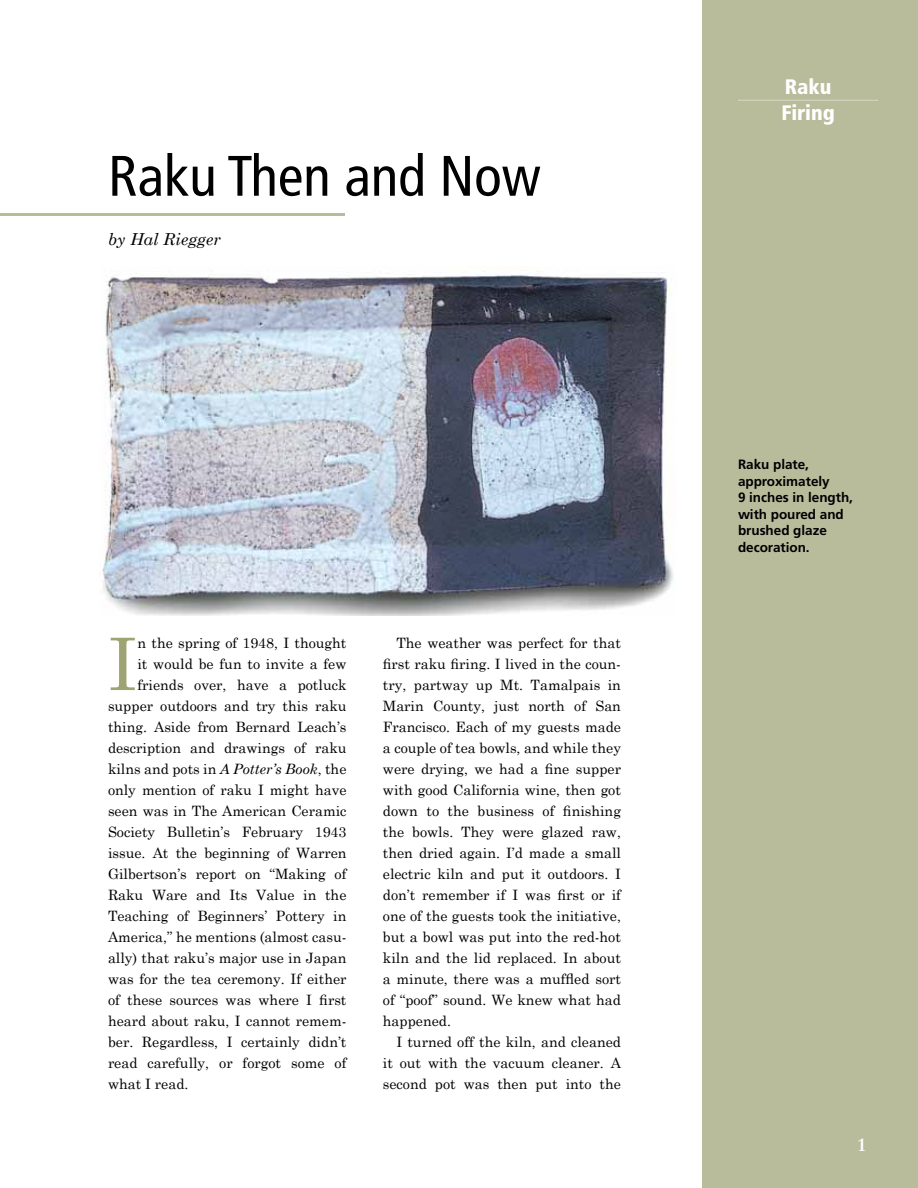
<style>
.page{position:relative;width:918px;height:1188px;background:#fff}
.page>*{position:absolute;margin:0;border:0;box-sizing:border-box;transform-origin:0 0}
.t1{font:72.45px "Century Schoolbook";color:#9ea374}
.t2{font:condensed 57px "Frutiger";color:#000}
.t3{font:900 condensed 21px/25.5px "Frutiger";color:#fff}
.t4{font:700 18px "Sabon";color:#fff}
.t5{font:italic 16.5px "Century Schoolbook";color:#000}
.t6{font:14.25px/21px "Century Schoolbook";color:#000;text-align:justify}
.t7{font:700 13.5px/16.5px "Frutiger";color:#000}
.s1{font-style:italic}
</style>
<div class="page">
<hr style="left:0;top:213px;width:345px;height:3px;background:#b8bc9b">
<div style="left:702px;top:0;width:216px;height:1188px;background:#b8bc9b"></div>
<hr style="left:738px;top:100px;width:140px;height:1px;background:#d8dbc7">
<img style="left:102px;top:271px;width:572px;height:344px">
<h2 class="t2" style="left:108px;top:143px;width:434px">Raku Then and Now</h2>
<p class="t5" style="left:108px;top:229px;width:114px">by Hal Riegger</p>
<h1 class="t1" style="left:108px;top:619px;width:31px">I</h1>
<p class="t6" style="left:137px;top:632px;width:211px">n the spring of 1948, I thought</p>
<p class="t6" style="left:137px;top:653px;width:210px">it would be fun to invite a few</p>
<p class="t6" style="left:137px;top:674px;width:211px">friends over, have a potluck</p>
<p class="t6" style="left:108px;top:695px;width:240px">supper outdoors and try this raku</p>
<p class="t6" style="left:108px;top:716px;width:240px">thing. Aside from Bernard Leach’s</p>
<p class="t6" style="left:108px;top:737px;width:240px">description and drawings of raku</p>
<p class="t6" style="left:108px;top:758px;width:240px">kilns and pots in <span class="s1">A Potter’s Book</span>, the</p>
<p class="t6" style="left:108px;top:779px;width:240px">only mention of raku I might have</p>
<p class="t6" style="left:108px;top:800px;width:240px">seen was in The American Ceramic</p>
<p class="t6" style="left:108px;top:821px;width:240px">Society Bulletin’s February 1943</p>
<p class="t6" style="left:108px;top:842px;width:240px">issue. At the beginning of Warren</p>
<p class="t6" style="left:108px;top:863px;width:240px">Gilbertson’s report on “Making of</p>
<p class="t6" style="left:108px;top:884px;width:240px">Raku Ware and Its Value in the</p>
<p class="t6" style="left:108px;top:905px;width:240px">Teaching of Beginners’ Pottery in</p>
<p class="t6" style="left:108px;top:926px;width:240px">America,” he mentions (almost casu-</p>
<p class="t6" style="left:108px;top:947px;width:240px">ally) that raku’s major use in Japan</p>
<p class="t6" style="left:108px;top:968px;width:240px">was for the tea ceremony. If either</p>
<p class="t6" style="left:108px;top:989px;width:240px">of these sources was where I first</p>
<p class="t6" style="left:108px;top:1010px;width:240px">heard about raku, I cannot remem-</p>
<p class="t6" style="left:108px;top:1031px;width:240px">ber. Regardless, I certainly didn’t</p>
<p class="t6" style="left:108px;top:1052px;width:240px">read carefully, or forgot some of</p>
<p class="t6" style="left:108px;top:1073px;width:82px">what I read.</p>
<p class="t6" style="left:383px;top:632px;width:240px;text-indent:13px">The weather was perfect for that first raku firing. I lived in the coun&shy;try, partway up Mt. Tamalpais in Marin County, just north of San Francisco. Each of my guests made a couple of tea bowls, and while they were drying, we had a fine supper with good California wine, then got down to the business of finishing the bowls. They were glazed raw, then dried again. I’d made a small electric kiln and put it outdoors. I don’t remember if I was first or if one of the guests took the initiative, but a bowl was put into the red-hot kiln and the lid replaced. In about a minute, there was a muffled sort of “poof” sound. We knew what had happened.</p>
<p class="t6" style="left:383px;top:1031px;width:240px;text-indent:13px">I turned off the kiln, and cleaned it out with the vacuum cleaner. A second pot was then put into the</p>
<h3 class="t3" style="left:781px;top:74px;width:55px">Raku<br>Firing</h3>
<p class="t7" style="left:738px;top:456px;width:117px">Raku plate, approximately<br>9 inches in length, with poured and brushed glaze decoration.</p>
<p class="t4" style="left:857px;top:1134px;width:12px">1</p>
</div>
